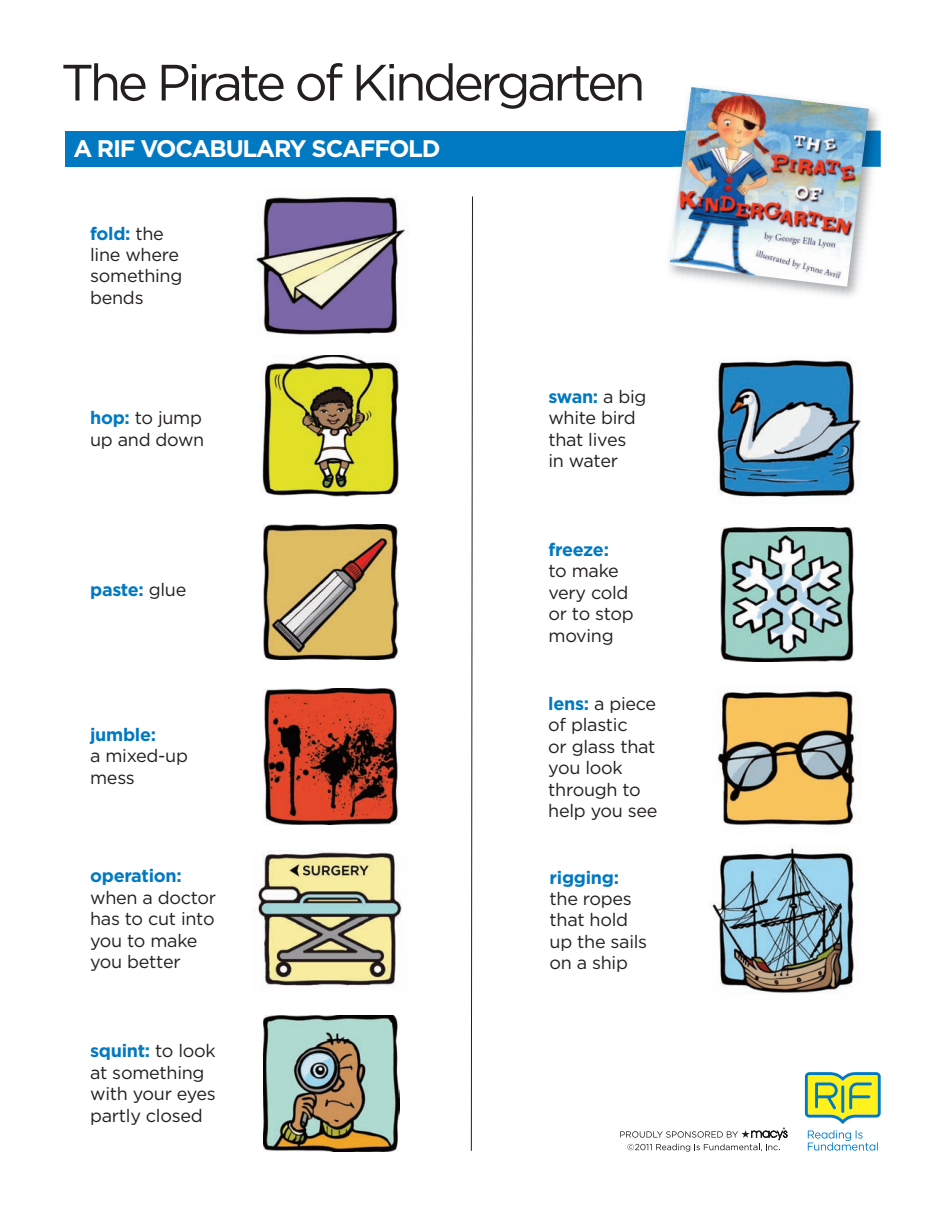
<style>
.page{position:relative;width:945px;height:1215px;background:#fff}
.page>*{position:absolute;margin:0;border:0;box-sizing:border-box;transform-origin:0 0}
.t1{font:51px "Gotham";letter-spacing:-.065em;color:#231f20}
.t2{font:700 24px "Gotham";letter-spacing:-.05em;color:#fff}
.t3{font:18px/21.5px "Gotham";letter-spacing:-.015em;color:#231f20}
.t4{font:700 18px "Gotham";letter-spacing:-.015em;color:#0079c2}
.s1{font-weight:700;color:#0079c2}
.s2{font-weight:400;color:#231f20}
</style>
<div class="page">
<div style="left:65px;top:131px;width:815px;height:36px;background:#0079c2"></div>
<svg style="left:470px;top:196px;width:3px;height:955px"></svg>
<img style="left:260px;top:355px;width:139px;height:141px">
<img style="left:254px;top:196px;width:155px;height:139px">
<img style="left:263px;top:689px;width:136px;height:135px">
<img style="left:263px;top:524px;width:136px;height:136px">
<img style="left:264px;top:1016px;width:135px;height:135px">
<img style="left:257px;top:851px;width:145px;height:136px">
<img style="left:721px;top:528px;width:134px;height:134px">
<img style="left:717px;top:358px;width:144px;height:139px">
<img style="left:711px;top:846px;width:144px;height:148px">
<img style="left:717px;top:690px;width:139px;height:136px">
<svg style="left:805px;top:1072px;width:76px;height:52px;background:#b4d06c"></svg>
<svg style="left:808px;top:1130px;width:70px;height:21px"></svg>
<svg style="left:620px;top:1127px;width:168px;height:25px"></svg>
<img style="left:669px;top:108px;width:212px;height:189px">
<img style="left:869px;top:131px;width:11px;height:36px">
<img style="left:670px;top:87px;width:199px;height:200px">
<h1 class="t1" style="left:61px;top:65px;width:586px">The Pirate of Kindergarten</h1>
<h2 class="t2" style="left:74px;top:140px;width:369px">A RIF VOCABULARY SCAFFOLD</h2>
<p class="t3" style="left:90px;top:224px;width:94px"><span class="s1">fold:</span> the line where something bends</p>
<p class="t3" style="left:90px;top:409px;width:116px"><span class="s1">hop:</span> to jump up and down</p>
<p class="t4" style="left:90px;top:583px;width:98px">paste: <span class="s2">glue</span></p>
<p class="t4" style="left:90px;top:728px;width:68px">jumble:</p>
<p class="t3" style="left:90px;top:747px;width:99px">a mixed-up mess</p>
<p class="t4" style="left:90px;top:870px;width:93px">operation:</p>
<p class="t3" style="left:90px;top:888px;width:127px">when a doctor has to cut into you to make you better</p>
<p class="t3" style="left:90px;top:1042px;width:127px"><span class="s1">squint:</span> to look at something with your eyes partly closed</p>
<p class="t3" style="left:548px;top:387px;width:100px"><span class="s1">swan:</span> a big white bird that lives<br>in water</p>
<p class="t4" style="left:548px;top:543px;width:62px">freeze:</p>
<p class="t3" style="left:548px;top:562px;width:87px">to make very cold or to stop moving</p>
<p class="t3" style="left:548px;top:694px;width:111px"><span class="s1">lens:</span> a piece of plastic<br>or glass that you look through to help you see</p>
<p class="t4" style="left:550px;top:871px;width:71px">rigging:</p>
<p class="t3" style="left:550px;top:889px;width:99px">the ropes that hold up the sails on a ship</p>
</div>
